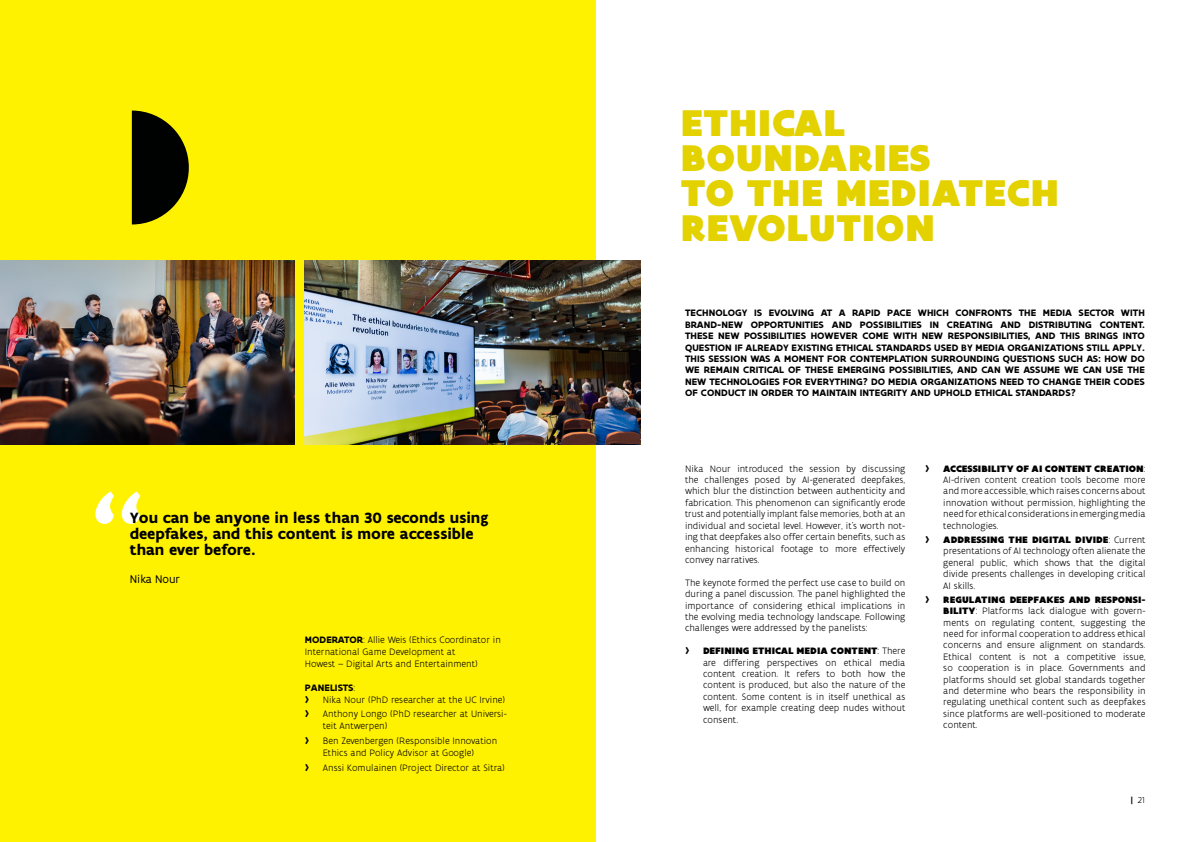
<style>
.page{position:relative;width:1191px;height:842px;background:#fff}
.page>*{position:absolute;margin:0;border:0;box-sizing:border-box;transform-origin:0 0}
.t1{font:900 40px/35px "Flanders Art Sans";letter-spacing:.005em;color:#e3d200}
.t2{font:700 16px/16px "Flanders Art Sans";color:#000}
.t3{font:12px "Flanders Art Sans";color:#000}
.t4{font:300 10px/11.4px "Flanders Art Sans";color:#000;text-align:justify}
.t5{font:700 10px/11.4px "Flanders Art Sans";letter-spacing:.005em;color:#000;text-align:justify}
.t6{font:900 10px "Flanders Art Sans";color:#000}
.t7{font:300 9px "Flanders Art Sans";color:#000}
.s1{font-weight:700}
.s2{font-weight:300}
.s3{font-weight:900}
.s4{font-weight:500}
</style>
<div class="page">
<div style="left:0;top:0;width:595px;height:842px;background:#fff200"></div>
<svg style="left:95px;top:492px;width:45px;height:32px"></svg>
<img style="left:0;top:260px;width:295px;height:184px">
<img style="left:304px;top:260px;width:337px;height:184px">
<svg style="left:132px;top:111px;width:57px;height:113px"></svg>
<h2 class="t2" style="left:130px;top:510px;width:360px">You can be anyone in less than 30 seconds using deepfakes, and this content is more accessible than ever before.</h2>
<p class="t3" style="left:130px;top:571px;width:52px">Nika Nour</p>
<p class="t4" style="left:305px;top:633px;width:197px;line-height:12px;text-align:left"><span class="s1">MODERATOR</span>: Allie Weis (Ethics Coordinator in<br>International Game Development at<br>Howest – Digital Arts and Entertainment)</p>
<p class="t5" style="left:305px;top:681px;width:52px;line-height:12px">PANELISTS<span class="s2">: </span><span class="s3">›</span></p>
<p class="t4" style="left:323px;top:693px;width:184px">Nika Nour (PhD researcher at the UC Irvine)</p>
<p class="t6" style="left:305px;top:708px;width:6px">›</p>
<p class="t4" style="left:323px;top:708px;width:185px;line-height:12px">Anthony Longo (PhD researcher at Universi&shy;teit Antwerpen)</p>
<p class="t6" style="left:305px;top:735px;width:6px">›</p>
<p class="t4" style="left:323px;top:735px;width:176px;line-height:12px">Ben Zevenbergen (Responsible Innovation<br>Ethics and Policy Advisor at Google)</p>
<p class="t6" style="left:305px;top:762px;width:6px">›</p>
<p class="t4" style="left:323px;top:762px;width:183px">Anssi Komulainen (Project Director at Sitra)</p>
<h1 class="t1" style="left:680px;top:106px;width:380px">ETHICAL<br>BOUNDARIES<br>TO THE MEDIATECH<br>REVOLUTION</h1>
<p class="t5" style="left:685px;top:308px;width:461px">TECHNOLOGY IS EVOLVING AT A RAPID PACE WHICH CONFRONTS THE MEDIA SECTOR WITH BRAND-NEW OPPORTUNITIES AND POSSIBILITIES IN CREATING AND DISTRIBUTING CONTENT.<br>THESE NEW POSSIBILITIES HOWEVER COME WITH NEW RESPONSIBILITIES, AND THIS BRINGS INTO QUESTION IF ALREADY EXISTING ETHICAL STANDARDS USED BY MEDIA ORGANIZATIONS STILL APPLY.<br>THIS SESSION WAS A MOMENT FOR CONTEMPLATION SURROUNDING QUESTIONS SUCH AS: HOW DO WE REMAIN CRITICAL OF THESE EMERGING POSSIBILITIES, AND CAN WE ASSUME WE CAN USE THE NEW TECHNOLOGIES FOR EVERYTHING? DO MEDIA ORGANIZATIONS NEED TO CHANGE THEIR CODES OF CONDUCT IN ORDER TO MAINTAIN INTEGRITY AND UPHOLD ETHICAL STANDARDS?</p>
<p class="t4" style="left:685px;top:463px;width:222px">Nika Nour introduced the session by discussing the challenges posed by AI-generated deepfakes, which blur the distinction between authenticity and fabrication. This phenomenon can significantly erode trust and potentially implant false memories, both at an individual and societal level. However, it’s worth not&shy;ing that deepfakes also offer certain benefits, such as enhancing historical footage to more effectively convey narratives.</p>
<p class="t4" style="left:685px;top:577px;width:222px">The keynote formed the perfect use case to build on during a panel discussion. The panel highlighted the importance of considering ethical implications in the evolving media technology landscape. Following challenges were addressed by the panelists:</p>
<p class="t6" style="left:685px;top:645px;width:6px">›</p>
<p class="t4" style="left:703px;top:645px;width:204px"><span class="s3">DEFINING ETHICAL MEDIA CONTENT</span>: There are differing perspectives on ethical media content creation. It refers to both how the content is produced, but also the nature of the content. Some content is in itself unethical as well, for example creating deep nudes without consent.</p>
<p class="t6" style="left:925px;top:462px;width:6px">›</p>
<p class="t4" style="left:943px;top:463px;width:204px"><span class="s3">ACCESSIBILITY OF AI CONTENT CREATION</span>:<br>AI-driven content creation tools become more and more accessible, which raises concerns about innovation without permission, highlighting the need for ethical considerations in emerging media technologies.</p>
<p class="t6" style="left:925px;top:534px;width:6px">›</p>
<p class="t4" style="left:943px;top:534px;width:204px"><span class="s3">ADDRESSING THE DIGITAL DIVIDE</span>: Current presentations of AI technology often alienate the general public, which shows that the digital divide presents challenges in developing critical AI skills.</p>
<p class="t6" style="left:925px;top:593px;width:6px">›</p>
<p class="t4" style="left:943px;top:594px;width:204px"><span class="s3">REGULATING DEEPFAKES AND RESPONSI-BILITY</span>: Platforms lack dialogue with govern&shy;ments on regulating content, suggesting the need for informal cooperation to address ethical concerns and ensure alignment on standards.<br>Ethical content is not a competitive issue, so cooperation is in place. Governments and platforms should set global standards together and determine who bears the responsibility in regulating unethical content such as deepfakes since platforms are well-positioned to moderate content.</p>
<p class="t7" style="left:1130px;top:794px;width:16px"><span class="s4">|</span> 21</p>
</div>
